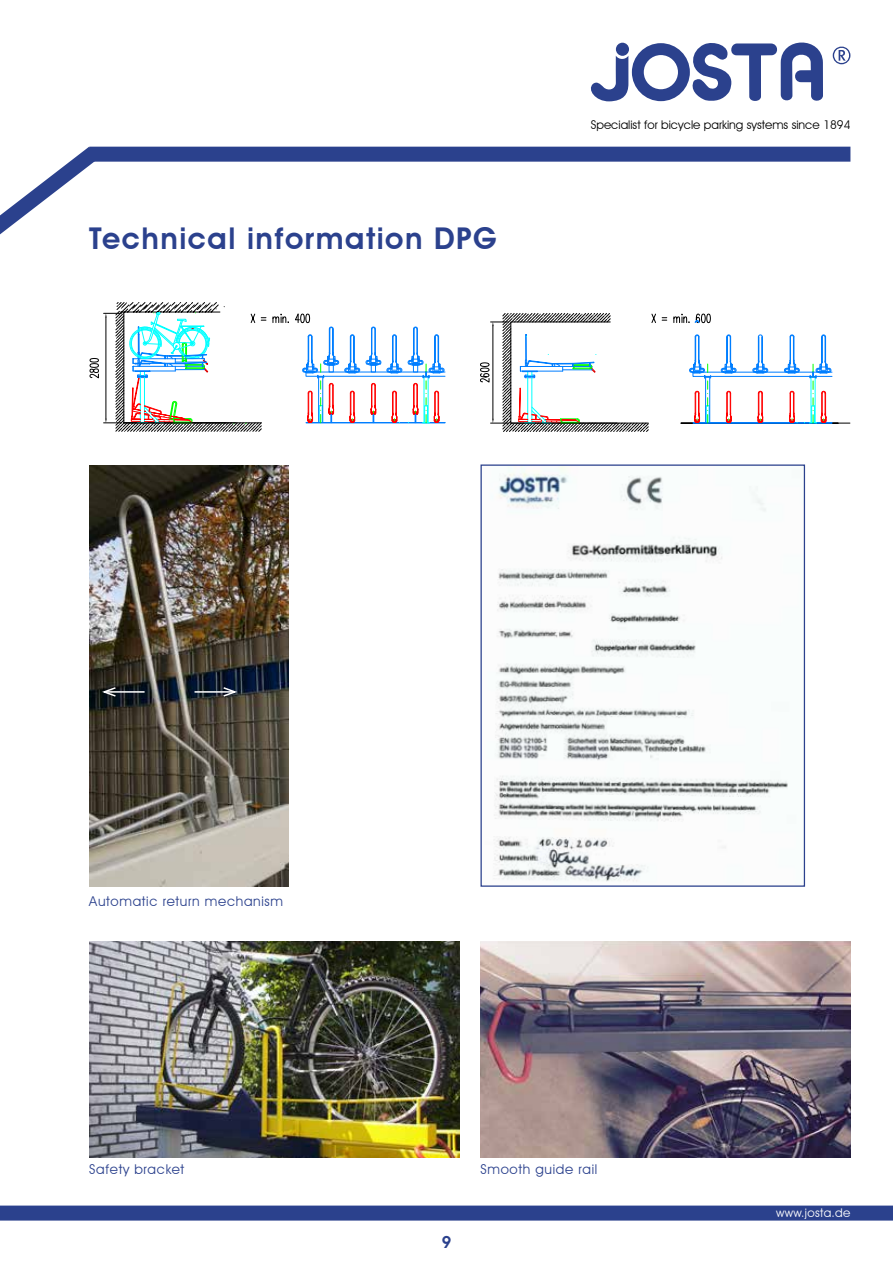
<style>
.page{position:relative;width:893px;height:1263px;background:#fff}
.page>*{position:absolute;margin:0;border:0;box-sizing:border-box;transform-origin:0 0}
.t1{font:600 30px "Avant Garde IT Cby BT";letter-spacing:.05em;color:#2b418d}
.t2{font:600 16.5px "Avant Garde IT Cby BT";color:#2b418d}
.t3{font:13.5px "Avant Garde IT Cby BT";letter-spacing:.05em;color:#2b418d}
.t4{font:12px "Avant Garde IT Cby BT";color:#000}
.t5{font:12px "Avant Garde IT Cby BT";letter-spacing:.03em;color:#fff}
</style>
<div class="page">
<div style="left:90px;top:147px;width:760px;height:15px;background:#2b418d"></div>
<div style="left:0;top:1205px;width:893px;height:15px;background:#2b418d"></div>
<img style="left:90px;top:465px;width:198px;height:422px">
<svg style="left:479px;top:42px;width:371px;height:390px"></svg>
<svg style="left:0;top:146px;width:445px;height:286px"></svg>
<img style="left:480px;top:942px;width:370px;height:215px">
<img style="left:89px;top:942px;width:370px;height:215px">
<img style="left:494px;top:466px;width:294px;height:416px">
<div style="left:480px;top:464px;width:325px;height:423px;border:1px solid #2b418d"></div>
<hr style="left:104px;top:691px;width:41px;height:2px;background:#fff">
<svg style="left:100px;top:686px;width:17px;height:12px"></svg>
<hr style="left:195px;top:691px;width:40px;height:2px;background:#fff">
<svg style="left:222px;top:686px;width:17px;height:12px"></svg>
<h1 class="t1" style="left:89px;top:220px;width:409px">Technical information DPG</h1>
<p class="t4" style="left:591px;top:117px;width:261px">Specialist for bicycle parking systems since 1894</p>
<p class="t3" style="left:89px;top:893px;width:195px">Automatic return mechanism</p>
<p class="t3" style="left:89px;top:1161px;width:96px">Safety bracket</p>
<p class="t2" style="left:442px;top:1232px;width:11px">9</p>
<p class="t3" style="left:480px;top:1161px;width:118px">Smooth guide rail</p>
<p class="t5" style="left:776px;top:1205px;width:76px">www.josta.de</p>
</div>
